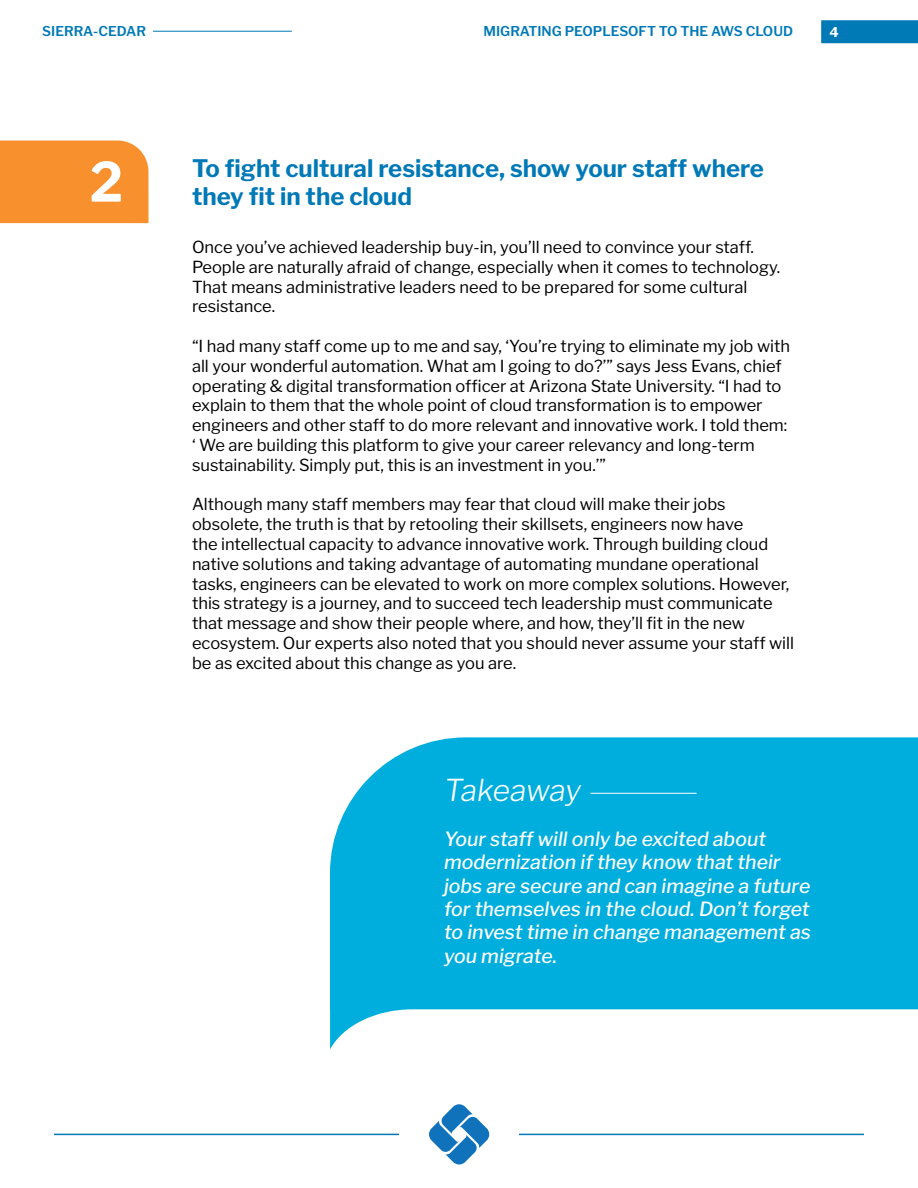
<style>
.page{position:relative;width:918px;height:1188px;background:#fff}
.page>*{position:absolute;margin:0;border:0;box-sizing:border-box;transform-origin:0 0}
.t1{font:700 54px "Libre Franklin";color:#fff;scale:.96 1}
.t2{font:italic 300 30px "Libre Franklin";letter-spacing:-.01em;color:#fff}
.t3{font:700 24px/28.8px "Libre Franklin";color:#0079b7}
.t4{font:italic 500 19.5px/23.4px "Libre Franklin";color:#fff}
.t5{font:16.5px/19.8px "Libre Franklin";color:#000}
.t6{font:600 13.5px "Libre Franklin";color:#0079b7}
.t7{font:700 13.5px "Libre Franklin";color:#fff}
</style>
<div class="page">
<svg style="left:821px;top:20px;width:97px;height:24px;background:#0b7eba"></svg>
<hr style="left:153px;top:31px;width:139px;height:1px;background:#0079b7">
<svg style="left:429px;top:1104px;width:60px;height:61px"></svg>
<hr style="left:54px;top:1134px;width:345px;height:1px;background:#0079b7">
<hr style="left:519px;top:1134px;width:345px;height:1px;background:#0079b7">
<div style="left:0;top:141px;width:148px;height:83px;background:#f7902d"></div>
<svg style="left:330px;top:737px;width:588px;height:312px;background:#24b9e1"></svg>
<hr style="left:590px;top:793px;width:107px;height:1px;background:#fff">
<p class="t6" style="left:42px;top:20px;width:105px">SIERRA-CEDAR</p>
<p class="t6" style="left:484px;top:20px;width:311px">MIGRATING PEOPLESOFT TO THE AWS CLOUD</p>
<p class="t7" style="left:830px;top:21px;width:11px">4</p>
<h1 class="t1" style="left:90px;top:140px;width:36px">2</h1>
<h3 class="t3" style="left:192px;top:151px;width:574px">To fight cultural resistance, show your staff where they fit in the cloud</h3>
<p class="t5" style="left:192px;top:236px;width:590px">Once you’ve achieved leadership buy-in, you’ll need to convince your staff.<br>People are naturally afraid of change, especially when it comes to technology.<br>That means administrative leaders need to be prepared for some cultural resistance.</p>
<p class="t5" style="left:192px;top:335px;width:600px">“I had many staff come up to me and say, ‘You’re trying to eliminate my job with all your wonderful automation. What am I going to do?’” says Jess Evans, chief operating &amp; digital transformation officer at Arizona State University. “I had to explain to them that the whole point of cloud transformation is to empower engineers and other staff to do more relevant and innovative work. I told them: ‘ We are building this platform to give your career relevancy and long-term sustainability. Simply put, this is an investment in you.’”</p>
<p class="t5" style="left:192px;top:493px;width:604px">Although many staff members may fear that cloud will make their jobs obsolete, the truth is that by retooling their skillsets, engineers now have<br>the intellectual capacity to advance innovative work. Through building cloud native solutions and taking advantage of automating mundane operational tasks, engineers can be elevated to work on more complex solutions. However, this strategy is a journey, and to succeed tech leadership must communicate that message and show their people where, and how, they’ll fit in the new ecosystem. Our experts also noted that you should never assume your staff will be as excited about this change as you are.</p>
<h2 class="t2" style="left:444px;top:768px;width:139px">Takeaway</h2>
<p class="t4" style="left:444px;top:825px;width:368px">Your staff will only be excited about modernization if they know that their jobs are secure and can imagine a future for themselves in the cloud. Don’t forget to invest time in change management as you migrate.</p>
</div>
